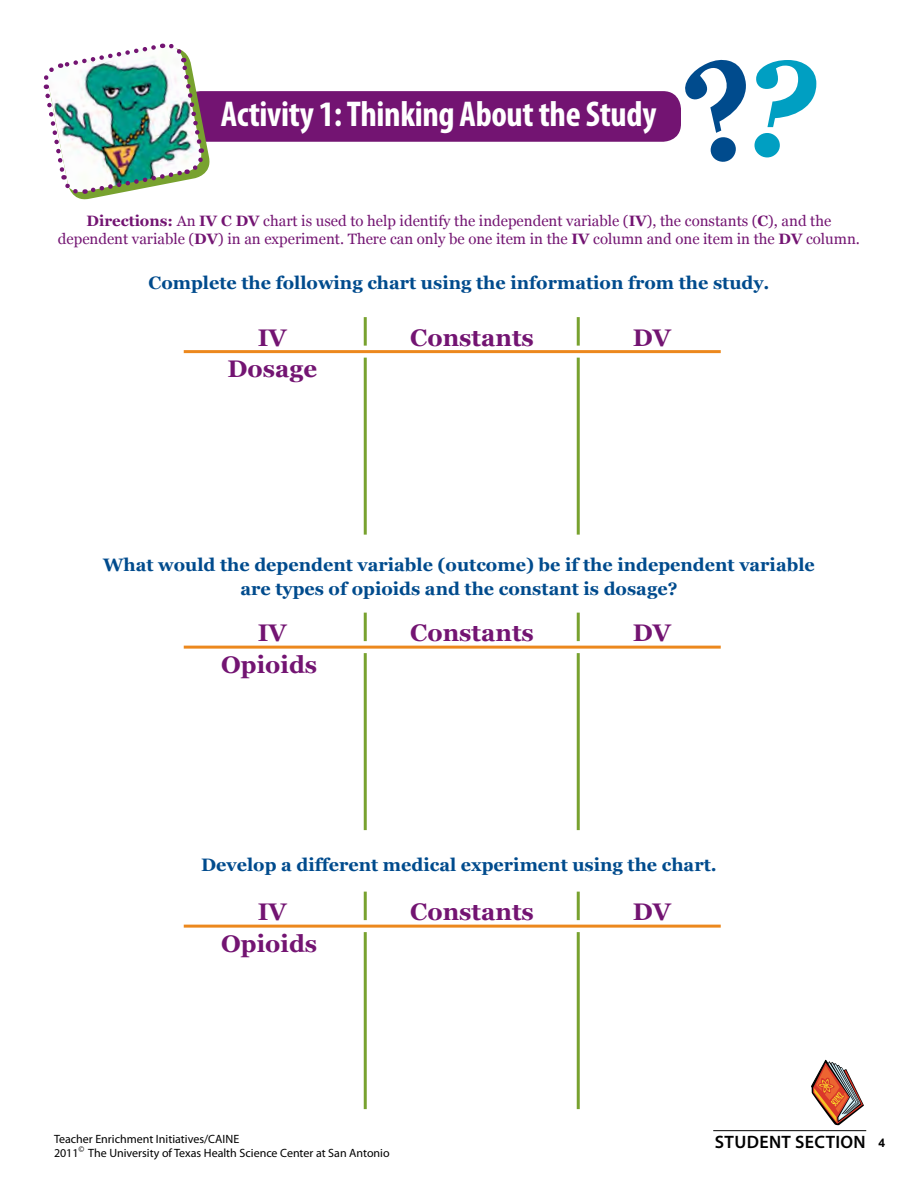
<style>
.page{position:relative;width:918px;height:1188px;background:#fff}
.page>*{position:absolute;margin:0;border:0;box-sizing:border-box;transform-origin:0 0}
.t1{font:700 condensed 36px "Myriad Pro";letter-spacing:-.01em;color:#fff}
.t2{font:700 24px "Georgia";color:#731472}
.t3{font:700 18px/24px "Georgia";color:#004b8d;text-align:center}
.t4{font:600 18px "Myriad Pro";letter-spacing:.02em;color:#000}
.t5{font:15px/18px "Georgia";color:#731472;text-align:center}
.t6{font:12px "Myriad Pro";color:#000}
.t7{font:700 12px "Arial";color:#000}
.s1{font-weight:700}
</style>
<div class="page">
<div style="left:183px;top:91px;width:498px;height:51px;background:#731472;border-radius:18px"></div>
<img style="left:43px;top:43px;width:169px;height:157px">
<svg style="left:685px;top:59px;width:61px;height:103px"></svg>
<svg style="left:754px;top:60px;width:62px;height:97px"></svg>
<svg style="left:811px;top:1060px;width:53px;height:65px"></svg>
<hr style="left:713px;top:1130px;width:153px;height:1px;background:#000">
<hr style="left:184px;top:350px;width:537px;height:3px;background:#ec881d">
<hr style="left:364px;top:317px;width:3px;height:29px;background:#78a22f">
<hr style="left:364px;top:358px;width:3px;height:177px;background:#78a22f">
<hr style="left:577px;top:317px;width:3px;height:29px;background:#78a22f">
<hr style="left:577px;top:358px;width:3px;height:177px;background:#78a22f">
<hr style="left:184px;top:646px;width:537px;height:3px;background:#ec881d">
<hr style="left:364px;top:613px;width:3px;height:28px;background:#78a22f">
<hr style="left:364px;top:653px;width:3px;height:177px;background:#78a22f">
<hr style="left:577px;top:613px;width:3px;height:28px;background:#78a22f">
<hr style="left:577px;top:653px;width:3px;height:177px;background:#78a22f">
<hr style="left:184px;top:925px;width:537px;height:3px;background:#ec881d">
<hr style="left:364px;top:892px;width:3px;height:28px;background:#78a22f">
<hr style="left:364px;top:932px;width:3px;height:177px;background:#78a22f">
<hr style="left:577px;top:892px;width:3px;height:28px;background:#78a22f">
<hr style="left:577px;top:932px;width:3px;height:177px;background:#78a22f">
<h1 class="t1" style="left:221px;top:91px;width:437px">Activity 1: Thinking About the Study</h1>
<p class="t5" style="left:58px;top:212px;width:804px"><span class="s1">Directions:</span> An <span class="s1">IV C DV</span> chart is used to help identify the independent variable (<span class="s1">IV</span>), the constants (<span class="s1">C</span>), and the dependent variable (<span class="s1">DV</span>) in an experiment. There can only be one item in the <span class="s1">IV</span> column and one item in the <span class="s1">DV</span> column.</p>
<p class="t3" style="left:149px;top:271px;width:623px">Complete the following chart using the information from the study.</p>
<h2 class="t2" style="left:258px;top:322px;width:30px">IV</h2>
<h2 class="t2" style="left:410px;top:322px;width:125px">Constants</h2>
<h2 class="t2" style="left:633px;top:322px;width:40px">DV</h2>
<h2 class="t2" style="left:228px;top:354px;width:91px">Dosage</h2>
<p class="t3" style="left:103px;top:553px;width:713px">What would the dependent variable (outcome) be if the independent variable are types of opioids and the constant is dosage?</p>
<h2 class="t2" style="left:258px;top:617px;width:30px">IV</h2>
<h2 class="t2" style="left:410px;top:617px;width:125px">Constants</h2>
<h2 class="t2" style="left:633px;top:617px;width:40px">DV</h2>
<h2 class="t2" style="left:221px;top:649px;width:97px">Opioids</h2>
<p class="t3" style="left:201px;top:852px;width:517px">Develop a different medical experiment using the chart.</p>
<h2 class="t2" style="left:258px;top:896px;width:30px">IV</h2>
<h2 class="t2" style="left:410px;top:896px;width:125px">Constants</h2>
<h2 class="t2" style="left:633px;top:896px;width:40px">DV</h2>
<h2 class="t2" style="left:221px;top:928px;width:97px">Opioids</h2>
<p class="t6" style="left:54px;top:1132px;width:187px">Teacher Enrichment Initiatives/CAINE</p>
<p class="t4" style="left:715px;top:1130px;width:152px">STUDENT SECTION</p>
<p class="t6" style="left:54px;top:1145px;width:337px">2011<sup>©</sup> The University of Texas Health Science Center at San Antonio</p>
<p class="t7" style="left:878px;top:1135px;width:8px">4</p>
</div>
